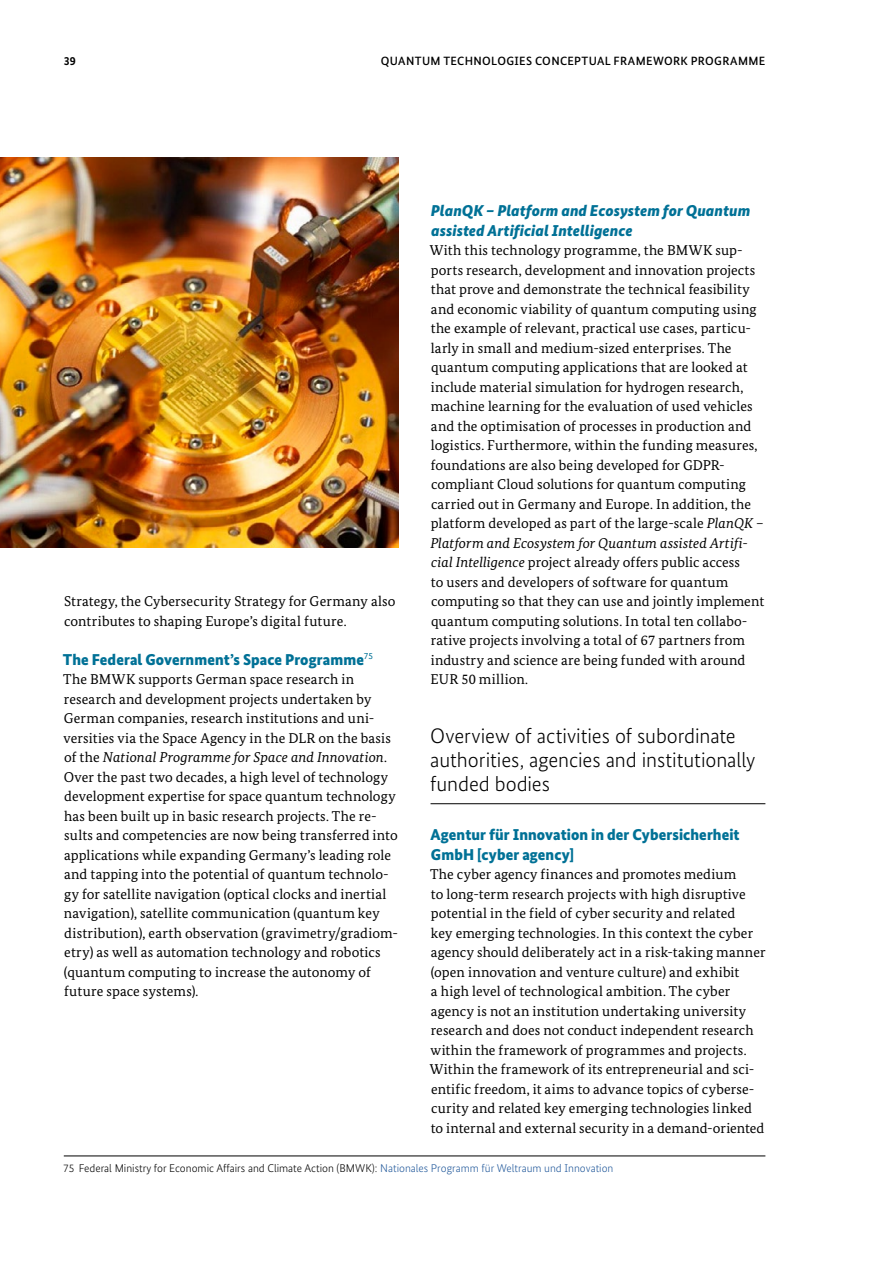
<style>
.page{position:relative;width:893px;height:1263px;background:#fff}
.page>*{position:absolute;margin:0;border:0;box-sizing:border-box;transform-origin:0 0}
.t1{font:300 21px/24px "Bundes Sans";letter-spacing:-.005em;color:#000}
.t2{font:900 15.75px/19.5px "Bundes Sans";letter-spacing:.005em;color:#007196}
.t3{font:italic 900 15.75px/19.5px "Bundes Sans";letter-spacing:.005em;color:#007196}
.t4{font:14.25px/19.5px "Bundes Serif";letter-spacing:.01em;color:#000}
.t5{font:500 12px "Bundes Sans";letter-spacing:.03em;color:#000}
.t6{font:700 12px "Bundes Sans";color:#000}
.t7{font:300 11.25px "Bundes Sans";color:#000}
.s1{font-style:italic}
.s2{color:#22599b}
</style>
<div class="page">
<img style="left:0;top:157px;width:399px;height:391px">
<hr style="left:64px;top:1155px;width:701px;height:1px;background:#000">
<hr style="left:431px;top:803px;width:334px;height:1px;background:#000">
<p class="t6" style="left:64px;top:53px;width:14px">39</p>
<p class="t5" style="left:381px;top:53px;width:386px">QUANTUM TECHNOLOGIES CONCEPTUAL FRAMEWORK PROGRAMME</p>
<p class="t4" style="left:64px;top:591px;width:333px">Strategy, the Cybersecurity Strategy for Germany also contributes to shaping Europe’s digital future.</p>
<h4 class="t2" style="left:63px;top:649px;width:312px">The Federal Government’s Space Programme<sup>75</sup></h4>
<p class="t4" style="left:63px;top:669px;width:336px">The BMWK supports German space research in research and development projects undertaken by German companies, research institutions and uni&shy;versities via the Space Agency in the DLR on the basis of the <span class="s1">National Programme for Space and Innovation</span>.<br>Over the past two decades, a high level of technology development expertise for space quantum technology has been built up in basic research projects. The re&shy;sults and competencies are now being transferred into applications while expanding Germany’s leading role and tapping into the potential of quantum technolo&shy;gy for satellite navigation (optical clocks and inertial navigation), satellite communication (quantum key distribution), earth observation (gravimetry/gradiom&shy;etry) as well as automation technology and robotics (quantum computing to increase the autonomy of future space systems).</p>
<h4 class="t3" style="left:431px;top:201px;width:321px">PlanQK – Platform and Ecosystem for Quantum assisted Artificial Intelligence</h4>
<p class="t4" style="left:430px;top:240px;width:336px">With this technology programme, the BMWK sup&shy;ports research, development and innovation projects that prove and demonstrate the technical feasibility and economic viability of quantum computing using the example of relevant, practical use cases, particu&shy;larly in small and medium-sized enterprises. The quantum computing applications that are looked at include material simulation for hydrogen research, machine learning for the evaluation of used vehicles and the optimisation of processes in production and logistics. Furthermore, within the funding measures, foundations are also being developed for GDPR&shy;compliant Cloud solutions for quantum computing carried out in Germany and Europe. In addition, the platform developed as part of the large-scale <span class="s1">PlanQK – Platform and Ecosystem for Quantum assisted Artifi&shy;cial Intelligence</span> project already offers public access<br>to users and developers of software for quantum computing so that they can use and jointly implement quantum computing solutions. In total ten collabo&shy;rative projects involving a total of 67 partners from industry and science are being funded with around EUR 50 million.</p>
<h3 class="t1" style="left:430px;top:723px;width:327px">Overview of activities of subordinate authorities, agencies and institutionally funded bodies</h3>
<h4 class="t2" style="left:430px;top:825px;width:311px">Agentur für Innovation in der Cybersicherheit<br>GmbH [cyber agency]</h4>
<p class="t4" style="left:430px;top:864px;width:337px">The cyber agency finances and promotes medium<br>to long-term research projects with high disruptive potential in the field of cyber security and related<br>key emerging technologies. In this context the cyber agency should deliberately act in a risk-taking manner (open innovation and venture culture) and exhibit<br>a high level of technological ambition. The cyber agency is not an institution undertaking university research and does not conduct independent research within the framework of programmes and projects.<br>Within the framework of its entrepreneurial and sci&shy;entific freedom, it aims to advance topics of cyberse&shy;curity and related key emerging technologies linked to internal and external security in a demand-oriented</p>
<h4 class="t7" style="left:63px;top:1161px;width:552px">75 Federal Ministry for Economic Affairs and Climate Action (BMWK): <span class="s2">Nationales Programm für Weltraum und Innovation</span></h4>
</div>
